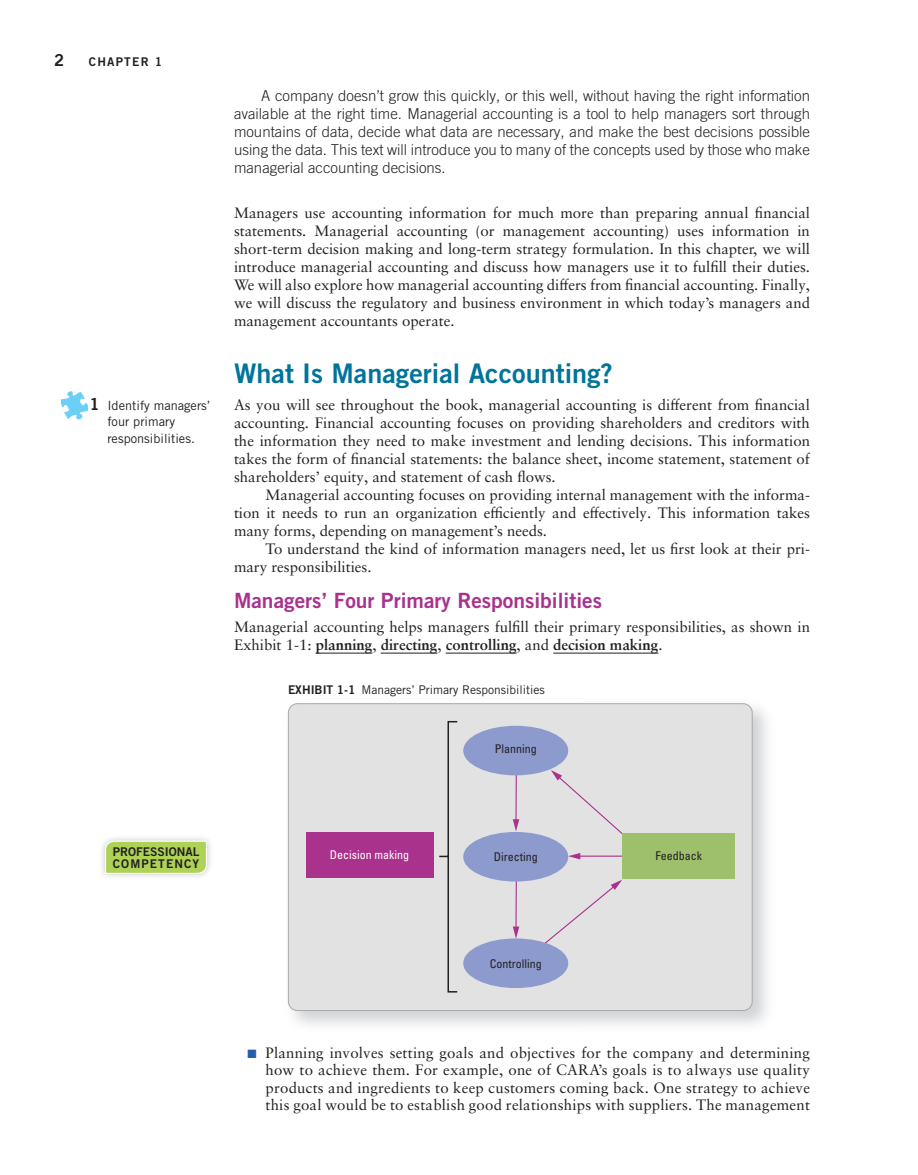
<style>
.page{position:relative;width:918px;height:1175px;background:#fff}
.page>*{position:absolute;margin:0;border:0;box-sizing:border-box;transform-origin:0 0}
.t1{font:27px "Trade Gothic LT Pro Bd 2";color:#00749b}
.t2{font:21px "Trade Gothic LT Pro Bd 2";color:#a9328c}
.t3{font:16.5px "Trade Gothic LT Pro Bd 2";color:#231f20}
.t4{font:15px/18px "Sabon LT Pro";color:#231f20;text-align:justify}
.t5{font:300 15px/18px "Trade Gothic LT Pro";color:#231f20;text-align:justify}
.t6{font:12.75px/16.5px "Trade Gothic LT Pro";color:#231f20}
.t7{font:12px "Trade Gothic LT Pro";color:#231f20}
.t8{font:condensed 12px "Univers LT Std";color:#231f20}
.t9{font:12px/12px "Trade Gothic LT Pro Bd 2";color:#231f20}
.t10{font:condensed 12px "Univers LT Std";color:#fff}
.t11{font:12px "Trade Gothic LT Pro Bd 2";letter-spacing:.09em;color:#231f20}
.s1{font-family:"Trade Gothic LT Pro Bd 2";font-size:16.5px}
.s2{font-weight:700}
.s3{font-family:"Trade Gothic LT Pro Bd 2"}
.s4{color:#275caa}
</style>
<div class="page">
<hr style="left:316px;top:652px;width:56px;height:1px;background:#231f20">
<hr style="left:381px;top:652px;width:56px;height:1px;background:#231f20">
<hr style="left:446px;top:652px;width:71px;height:1px;background:#231f20">
<hr style="left:553px;top:652px;width:105px;height:1px;background:#231f20">
<svg style="left:61px;top:391px;width:27px;height:28px"></svg>
<div style="left:288px;top:703px;width:464px;height:307px;background:#e2e2e3;border-radius:9px"></div>
<div style="left:288px;top:703px;width:465px;height:307px;border:1px solid #a8a9ad;border-radius:9px"></div>
<svg style="left:551px;top:770px;width:72px;height:69px"></svg>
<hr style="left:578px;top:855px;width:60px;height:1px;background:#a9328c">
<svg style="left:568px;top:853px;width:12px;height:6px"></svg>
<hr style="left:515px;top:877px;width:2px;height:51px;background:#a9328c">
<svg style="left:513px;top:926px;width:6px;height:12px"></svg>
<hr style="left:515px;top:769px;width:2px;height:52px;background:#a9328c">
<svg style="left:513px;top:819px;width:6px;height:12px"></svg>
<svg style="left:546px;top:880px;width:76px;height:64px"></svg>
<div style="left:463px;top:725px;width:105px;height:50px;background:#8d9acd;border-radius:50%"></div>
<div style="left:463px;top:938px;width:105px;height:50px;background:#8d9acd;border-radius:50%"></div>
<div style="left:463px;top:832px;width:105px;height:49px;background:#8d9acd;border-radius:50%"></div>
<div style="left:623px;top:833px;width:112px;height:45px;background:#9ec06c"></div>
<div style="left:306px;top:832px;width:127px;height:45px;background:#a9328c"></div>
<svg style="left:439px;top:721px;width:19px;height:272px"></svg>
<div style="left:99px;top:834px;width:115px;height:46px;background:#231f20;opacity:.25"></div>
<svg style="left:104px;top:840px;width:104px;height:34px;background:#b6d66a"></svg>
<p class="t3" style="left:54px;top:50px;width:12px">2</p>
<p class="t11" style="left:89px;top:54px;width:75px">CHAPTER 1</p>
<p class="t6" style="left:107px;top:397px;width:105px;text-indent:-18px"><span class="s1">1</span> Identify managers’ four primary responsibilities.</p>
<p class="t5" style="left:234px;top:86px;width:578px;text-indent:27px">A company doesn’t grow this quickly, or this well, without having the right information available at the right time. Managerial accounting is a tool to help managers sort through mountains of data, decide what data are necessary, and make the best decisions possible using the data. This text will introduce you to many of the concepts used by those who make managerial accounting decisions.</p>
<p class="t4" style="left:234px;top:203px;width:578px">Managers use accounting information for much more than preparing annual financial statements. Managerial accounting (or management accounting) uses information in short-term decision making and long-term strategy formulation. In this chapter, we will introduce managerial accounting and discuss how managers use it to fulfill their duties.<br>We will also explore how managerial accounting differs from financial accounting. Finally, we will discuss the regulatory and business environment in which today’s managers and management accountants operate.</p>
<h1 class="t1" style="left:234px;top:356px;width:380px">What Is Managerial Accounting?</h1>
<p class="t4" style="left:234px;top:395px;width:578px">As you will see throughout the book, managerial accounting is different from financial accounting. Financial accounting focuses on providing shareholders and creditors with the information they need to make investment and lending decisions. This information takes the form of financial statements: the balance sheet, income statement, statement of shareholders’ equity, and statement of cash flows.</p>
<p class="t4" style="left:234px;top:485px;width:578px;text-indent:32px">Managerial accounting focuses on providing internal management with the informa&shy;tion it needs to run an organization efficiently and effectively. This information takes many forms, depending on management’s needs.</p>
<p class="t4" style="left:234px;top:539px;width:578px;text-indent:32px">To understand the kind of information managers need, let us first look at their pri&shy;mary responsibilities.</p>
<h2 class="t2" style="left:234px;top:587px;width:370px">Managers’ Four Primary Responsibilities</h2>
<p class="t4" style="left:234px;top:617px;width:578px">Managerial accounting helps managers fulfill their primary responsibilities, as shown in<br>Exhibit 1-1: <span class="s2">planning</span>, <span class="s2">directing</span>, <span class="s2">controlling</span>, and <span class="s2">decision making</span>.</p>
<p class="t7" style="left:288px;top:683px;width:258px"><span class="s3">EXHIBIT 1-1</span> Managers’ Primary Responsibilities</p>
<p class="t8" style="left:495px;top:741px;width:43px">Planning</p>
<p class="t9" style="left:113px;top:845px;width:88px">PROFESSIONAL<br>COMPETENCY</p>
<p class="t10" style="left:330px;top:846px;width:81px">Decision making</p>
<p class="t8" style="left:494px;top:849px;width:45px">Directing</p>
<p class="t8" style="left:655px;top:847px;width:48px">Feedback</p>
<p class="t8" style="left:490px;top:955px;width:53px">Controlling</p>
<p class="t4" style="left:266px;top:1043px;width:546px;line-height:17.2px;text-indent:-18px"><span class="s4">■</span> Planning involves setting goals and objectives for the company and determining how to achieve them. For example, one of CARA’s goals is to always use quality products and ingredients to keep customers coming back. One strategy to achieve this goal would be to establish good relationships with suppliers. The management</p>
</div>
